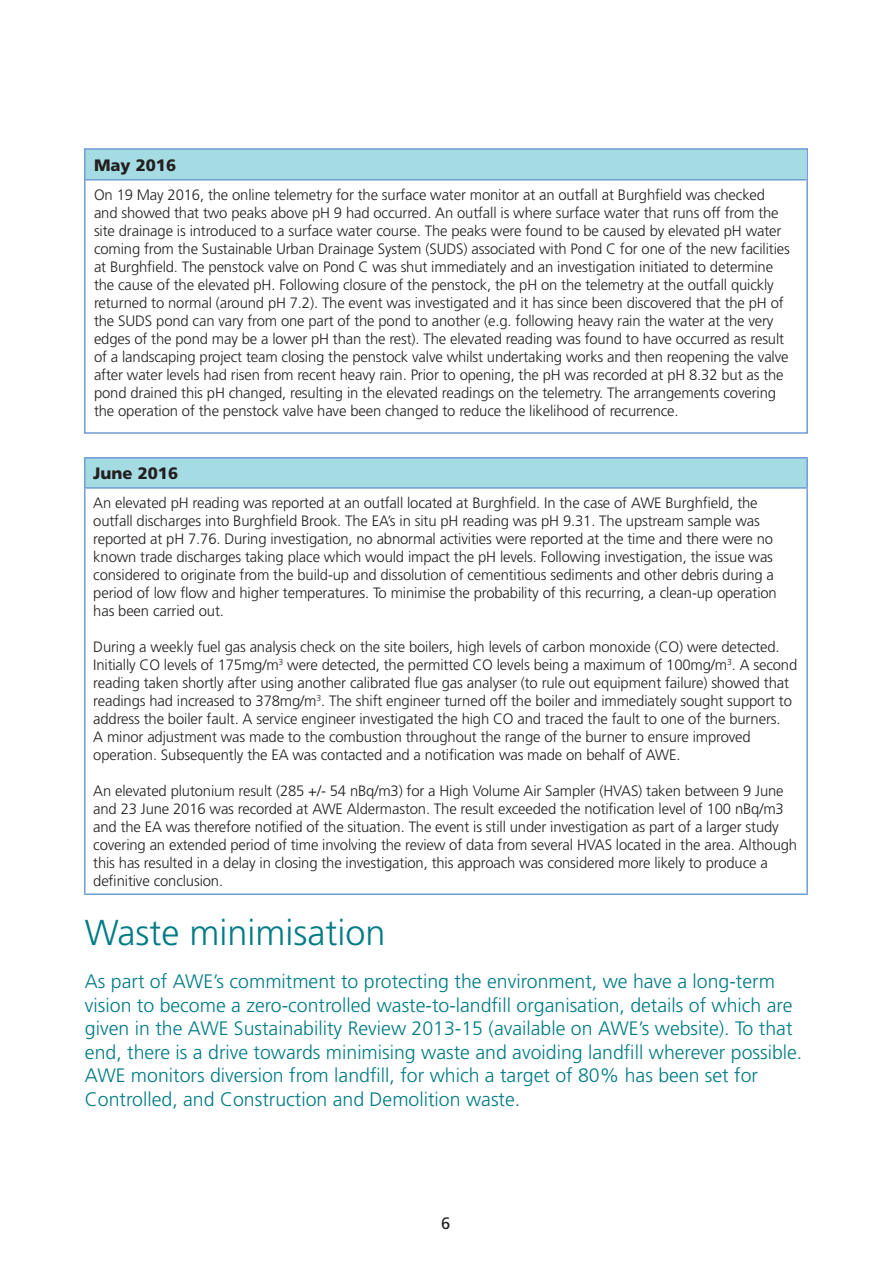
<style>
.page{position:relative;width:893px;height:1263px;background:#fff}
.page>*{position:absolute;margin:0;border:0;box-sizing:border-box;transform-origin:0 0}
.t1{font:300 36px "Frutiger";color:#007b85}
.t2{font:300 19.5px/23.5px "Frutiger";color:#007b85}
.t3{font:900 16.5px "Frutiger";color:#231f20}
.t4{font:16.5px "Frutiger";color:#231f20}
.t5{font:300 15px/18px "Frutiger";letter-spacing:-.01em;color:#231f20}
</style>
<div class="page">
<div style="left:86px;top:150px;width:720px;height:30px;background:#a5dbe2"></div>
<hr style="left:86px;top:179px;width:720px;height:2px;background:#6f9dd2">
<div style="left:84px;top:148px;width:724px;height:286px;border:2px solid #6f9dd2"></div>
<div style="left:85px;top:458px;width:722px;height:30px;background:#a5dbe2"></div>
<hr style="left:84px;top:487px;width:724px;height:2px;background:#6f9dd2">
<hr style="left:84px;top:457px;width:724px;height:2px;background:#6f9dd2">
<hr style="left:84px;top:459px;width:2px;height:28px;background:#6f9dd2">
<hr style="left:806px;top:459px;width:2px;height:28px;background:#6f9dd2">
<hr style="left:84px;top:489px;width:2px;height:404px;background:#6f9dd2">
<hr style="left:806px;top:489px;width:2px;height:404px;background:#6f9dd2">
<hr style="left:84px;top:893px;width:724px;height:2px;background:#6f9dd2">
<p class="t3" style="left:94px;top:156px;width:84px">May 2016</p>
<p class="t5" style="left:94px;top:186px;width:697px">On 19 May 2016, the online telemetry for the surface water monitor at an outfall at Burghfield was checked and showed that two peaks above pH 9 had occurred. An outfall is where surface water that runs off from the site drainage is introduced to a surface water course. The peaks were found to be caused by elevated pH water coming from the Sustainable Urban Drainage System (SUDS) associated with Pond C for one of the new facilities at Burghfield. The penstock valve on Pond C was shut immediately and an investigation initiated to determine the cause of the elevated pH. Following closure of the penstock, the pH on the telemetry at the outfall quickly returned to normal (around pH 7.2). The event was investigated and it has since been discovered that the pH of the SUDS pond can vary from one part of the pond to another (e.g. following heavy rain the water at the very edges of the pond may be a lower pH than the rest). The elevated reading was found to have occurred as result of a landscaping project team closing the penstock valve whilst undertaking works and then reopening the valve after water levels had risen from recent heavy rain. Prior to opening, the pH was recorded at pH 8.32 but as the pond drained this pH changed, resulting in the elevated readings on the telemetry. The arrangements covering the operation of the penstock valve have been changed to reduce the likelihood of recurrence.</p>
<p class="t3" style="left:93px;top:464px;width:86px">June 2016</p>
<p class="t5" style="left:93px;top:494px;width:685px">An elevated pH reading was reported at an outfall located at Burghfield. In the case of AWE Burghfield, the outfall discharges into Burghfield Brook. The EA’s in situ pH reading was pH 9.31. The upstream sample was reported at pH 7.76. During investigation, no abnormal activities were reported at the time and there were no known trade discharges taking place which would impact the pH levels. Following investigation, the issue was considered to originate from the build-up and dissolution of cementitious sediments and other debris during a period of low flow and higher temperatures. To minimise the probability of this recurring, a clean-up operation has been carried out.</p>
<p class="t5" style="left:93px;top:638px;width:705px">During a weekly fuel gas analysis check on the site boilers, high levels of carbon monoxide (CO) were detected.<br>Initially CO levels of 175mg/m<sup>3</sup> were detected, the permitted CO levels being a maximum of 100mg/m<sup>3</sup>. A second reading taken shortly after using another calibrated flue gas analyser (to rule out equipment failure) showed that readings had increased to 378mg/m<sup>3</sup>. The shift engineer turned off the boiler and immediately sought support to address the boiler fault. A service engineer investigated the high CO and traced the fault to one of the burners.<br>A minor adjustment was made to the combustion throughout the range of the burner to ensure improved operation. Subsequently the EA was contacted and a notification was made on behalf of AWE.</p>
<p class="t5" style="left:93px;top:782px;width:705px">An elevated plutonium result (285 +/- 54 nBq/m3) for a High Volume Air Sampler (HVAS) taken between 9 June and 23 June 2016 was recorded at AWE Aldermaston. The result exceeded the notification level of 100 nBq/m3 and the EA was therefore notified of the situation. The event is still under investigation as part of a larger study covering an extended period of time involving the review of data from several HVAS located in the area. Although this has resulted in a delay in closing the investigation, this approach was considered more likely to produce a definitive conclusion.</p>
<h1 class="t1" style="left:85px;top:912px;width:302px">Waste minimisation</h1>
<p class="t2" style="left:85px;top:970px;width:719px">As part of AWE’s commitment to protecting the environment, we have a long-term vision to become a zero-controlled waste-to-landfill organisation, details of which are given in the AWE Sustainability Review 2013-15 (available on AWE’s website). To that end, there is a drive towards minimising waste and avoiding landfill wherever possible.<br>AWE monitors diversion from landfill, for which a target of 80% has been set for Controlled, and Construction and Demolition waste.</p>
<p class="t4" style="left:441px;top:1214px;width:11px">6</p>
</div>
